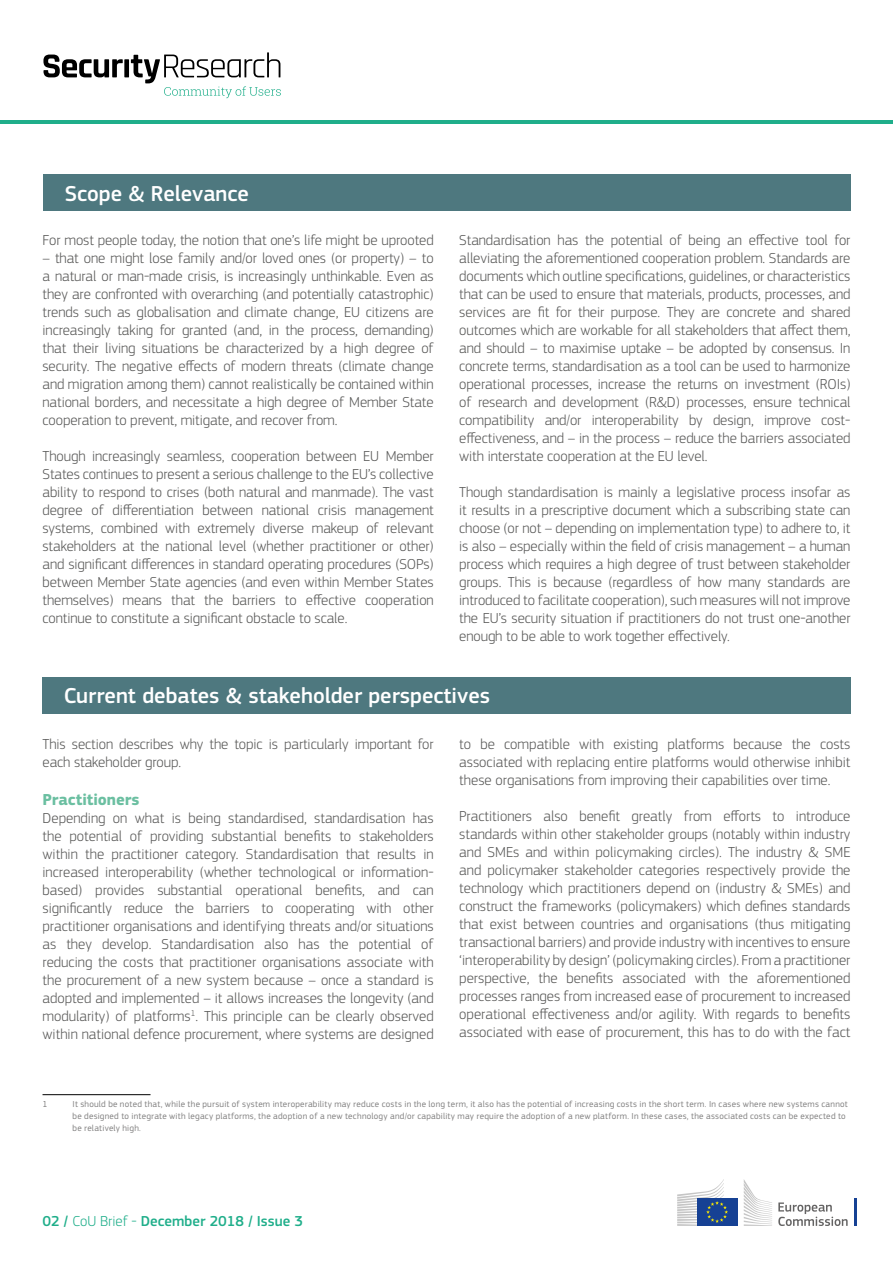
<style>
.page{position:relative;width:893px;height:1263px;background:#fff}
.page>*{position:absolute;margin:0;border:0;box-sizing:border-box;transform-origin:0 0}
.t1{font:500 22.5px "EC Square Sans Pro";color:#fff}
.t2{font:700 16.5px "EC Square Sans Pro";letter-spacing:-.005em;color:#6bbfa1}
.t3{font:300 15px/18px "EC Square Sans Pro";letter-spacing:-.005em;color:#575756;text-align:justify}
.t4{font:500 15px "EC Square Sans Pro";color:#1fae8a}
.t5{font:9px/12px "EC Square Sans Pro";letter-spacing:.03em;color:#818080}
.s1{font-weight:300}
</style>
<div class="page">
<hr style="left:0;top:120px;width:893px;height:3px;background:#1fae8a">
<svg style="left:43px;top:52px;width:238px;height:46px"></svg>
<svg style="left:778px;top:1202px;width:70px;height:24px"></svg>
<hr style="left:854px;top:1198px;width:2px;height:28px;background:#164194">
<svg style="left:744px;top:1180px;width:28px;height:46px"></svg>
<div style="left:697px;top:1198px;width:40px;height:28px;background:#164194"></div>
<svg style="left:677px;top:1179px;width:51px;height:47px"></svg>
<div style="left:43px;top:174px;width:808px;height:36px;background:#4e787f"></div>
<div style="left:42px;top:677px;width:808px;height:36px;background:#4e787f"></div>
<hr style="left:43px;top:1094px;width:108px;height:1px;background:#000">
<h1 class="t1" style="left:65px;top:180px;width:186px">Scope &amp; Relevance</h1>
<p class="t3" style="left:43px;top:231px;width:393px">For most people today, the notion that one’s life might be uprooted</p>
<p class="t3" style="left:43px;top:249px;width:393px">– that one might lose family and/or loved ones (or property) – to a natural or man-made crisis, is increasingly unthinkable. Even as they are confronted with overarching (and potentially catastrophic) trends such as globalisation and climate change, EU citizens are increasingly taking for granted (and, in the process, demanding) that their living situations be characterized by a high degree of security. The negative effects of modern threats (climate change and migration among them) cannot realistically be contained within national borders, and necessitate a high degree of Member State cooperation to prevent, mitigate, and recover from.</p>
<p class="t3" style="left:43px;top:447px;width:393px">Though increasingly seamless, cooperation between EU Member States continues to present a serious challenge to the EU’s collective ability to respond to crises (both natural and manmade). The vast degree of differentiation between national crisis management systems, combined with extremely diverse makeup of relevant stakeholders at the national level (whether practitioner or other) and significant differences in standard operating procedures (SOPs) between Member State agencies (and even within Member States themselves) means that the barriers to effective cooperation continue to constitute a significant obstacle to scale.</p>
<p class="t3" style="left:459px;top:231px;width:393px">Standardisation has the potential of being an effective tool for alleviating the aforementioned cooperation problem. Standards are documents which outline specifications, guidelines, or characteristics that can be used to ensure that materials, products, processes, and services are fit for their purpose. They are concrete and shared outcomes which are workable for all stakeholders that affect them, and should – to maximise uptake – be adopted by consensus. In concrete terms, standardisation as a tool can be used to harmonize operational processes, increase the returns on investment (ROIs) of research and development (R&amp;D) processes, ensure technical compatibility and/or interoperability by design, improve cost&shy;effectiveness, and – in the process – reduce the barriers associated with interstate cooperation at the EU level.</p>
<p class="t3" style="left:459px;top:483px;width:393px">Though standardisation is mainly a legislative process insofar as it results in a prescriptive document which a subscribing state can choose (or not – depending on implementation type) to adhere to, it is also – especially within the field of crisis management – a human process which requires a high degree of trust between stakeholder groups. This is because (regardless of how many standards are introduced to facilitate cooperation), such measures will not improve the EU’s security situation if practitioners do not trust one-another enough to be able to work together effectively.</p>
<h1 class="t1" style="left:64px;top:683px;width:428px">Current debates &amp; stakeholder perspectives</h1>
<p class="t3" style="left:43px;top:735px;width:393px">This section describes why the topic is particularly important for each stakeholder group.</p>
<p class="t2" style="left:43px;top:790px;width:99px">Practitioners</p>
<p class="t3" style="left:43px;top:809px;width:393px">Depending on what is being standardised, standardisation has the potential of providing substantial benefits to stakeholders within the practitioner category. Standardisation that results in increased interoperability (whether technological or information&shy;based) provides substantial operational benefits, and can significantly reduce the barriers to cooperating with other practitioner organisations and identifying threats and/or situations as they develop. Standardisation also has the potential of reducing the costs that practitioner organisations associate with the procurement of a new system because – once a standard is adopted and implemented – it allows increases the longevity (and modularity) of platforms<sup>1</sup>. This principle can be clearly observed within national defence procurement, where systems are designed</p>
<p class="t3" style="left:459px;top:735px;width:393px">to be compatible with existing platforms because the costs associated with replacing entire platforms would otherwise inhibit these organisations from improving their capabilities over time.</p>
<p class="t3" style="left:459px;top:807px;width:393px">Practitioners also benefit greatly from efforts to introduce standards within other stakeholder groups (notably within industry and SMEs and within policymaking circles). The industry &amp; SME and policymaker stakeholder categories respectively provide the technology which practitioners depend on (industry &amp; SMEs) and construct the frameworks (policymakers) which defines standards that exist between countries and organisations (thus mitigating transactional barriers) and provide industry with incentives to ensure ‘interoperability by design’ (policymaking circles). From a practitioner perspective, the benefits associated with the aforementioned processes ranges from increased ease of procurement to increased operational effectiveness and/or agility. With regards to benefits associated with ease of procurement, this has to do with the fact</p>
<p class="t5" style="left:43px;top:1098px;width:7px">1</p>
<p class="t5" style="left:73px;top:1098px;width:777px">It should be noted that, while the pursuit of system interoperability may reduce costs in the long term, it also has the potential of increasing costs in the short term. In cases where new systems cannot be designed to integrate with legacy platforms, the adoption of a new technology and/or capability may require the adoption of a new platform. In these cases, the associated costs can be expected to be relatively high.</p>
<p class="t4" style="left:43px;top:1212px;width:262px">02 / <span class="s1">CoU Brief -</span> December 2018 / Issue 3</p>
</div>
